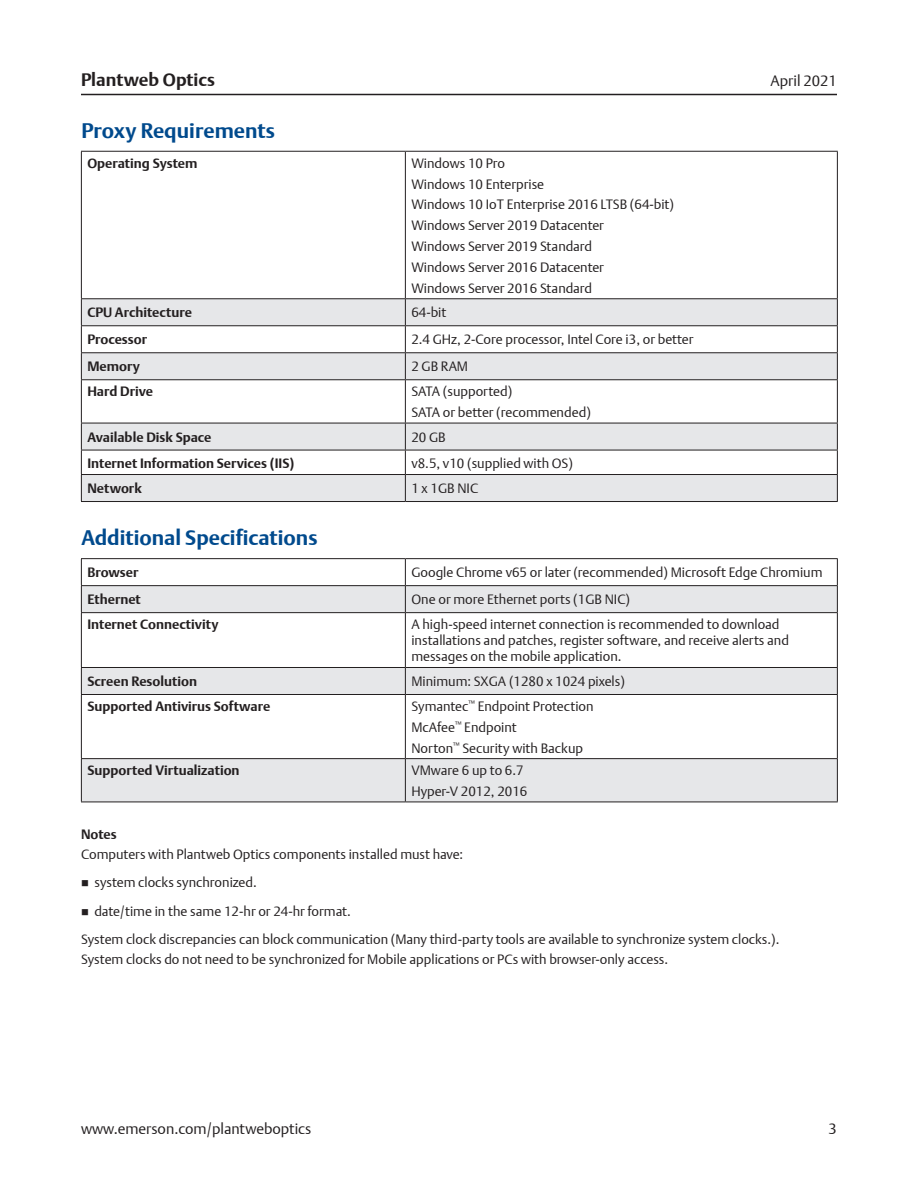
<style>
.page{position:relative;width:918px;height:1188px;background:#fff}
.page>*{position:absolute;margin:0;border:0;box-sizing:border-box;transform-origin:0 0}
.Subhead_1{font:700 21px "DTL Argo T";color:#004a8d}
.t1{font:700 18px "DTL Argo T";color:#231f20}
.t2{font:15px "DTL Argo T Light";color:#231f20}
.Table_Text{font:13.5px/16.2px "DTL Argo T Light";color:#231f20}
.Body_Text{font:13.5px/19.5px "DTL Argo T Light";color:#231f20}
.Table_Text-2{font:700 13.5px "DTL Argo T";color:#231f20}
.s1{font-family:"DTL Argo T";font-weight:700}
</style>
<div class="page">
<hr style="left:81px;top:94px;width:756px;height:1px;background:#231f20">
<svg style="left:82px;top:299px;width:755px;height:202px;fill:#e6e7e9"></svg>
<hr style="left:81px;top:151px;width:324px;height:1px;background:#231f20">
<hr style="left:81px;top:152px;width:1px;height:146px;background:#231f20">
<hr style="left:405px;top:151px;width:433px;height:1px;background:#231f20">
<hr style="left:405px;top:152px;width:1px;height:146px;background:#231f20">
<hr style="left:837px;top:152px;width:1px;height:146px;background:#231f20">
<hr style="left:81px;top:298px;width:324px;height:1px;background:#231f20">
<hr style="left:405px;top:298px;width:433px;height:1px;background:#231f20">
<hr style="left:81px;top:325px;width:324px;height:1px;background:#231f20">
<hr style="left:405px;top:325px;width:433px;height:1px;background:#231f20">
<hr style="left:81px;top:352px;width:324px;height:1px;background:#231f20">
<svg style="left:81px;top:299px;width:1px;height:80px"></svg>
<hr style="left:405px;top:352px;width:433px;height:1px;background:#231f20">
<svg style="left:405px;top:299px;width:1px;height:80px"></svg>
<svg style="left:837px;top:299px;width:1px;height:80px"></svg>
<hr style="left:81px;top:379px;width:324px;height:1px;background:#231f20">
<hr style="left:81px;top:380px;width:1px;height:43px;background:#231f20">
<hr style="left:405px;top:379px;width:433px;height:1px;background:#231f20">
<hr style="left:405px;top:380px;width:1px;height:43px;background:#231f20">
<hr style="left:837px;top:380px;width:1px;height:43px;background:#231f20">
<hr style="left:81px;top:423px;width:324px;height:1px;background:#231f20">
<hr style="left:405px;top:423px;width:433px;height:1px;background:#231f20">
<hr style="left:81px;top:450px;width:324px;height:1px;background:#231f20">
<hr style="left:405px;top:450px;width:433px;height:1px;background:#231f20">
<hr style="left:81px;top:474px;width:324px;height:1px;background:#231f20">
<svg style="left:81px;top:423px;width:1px;height:78px"></svg>
<hr style="left:405px;top:474px;width:433px;height:1px;background:#231f20">
<svg style="left:405px;top:423px;width:1px;height:78px"></svg>
<svg style="left:837px;top:423px;width:1px;height:78px"></svg>
<hr style="left:81px;top:501px;width:324px;height:1px;background:#231f20">
<hr style="left:405px;top:501px;width:433px;height:1px;background:#231f20">
<svg style="left:82px;top:586px;width:755px;height:216px"></svg>
<hr style="left:81px;top:558px;width:324px;height:1px;background:#231f20">
<hr style="left:405px;top:558px;width:433px;height:1px;background:#231f20">
<hr style="left:81px;top:585px;width:324px;height:1px;background:#231f20">
<svg style="left:81px;top:559px;width:1px;height:53px"></svg>
<hr style="left:405px;top:585px;width:433px;height:1px;background:#231f20">
<svg style="left:405px;top:559px;width:1px;height:53px"></svg>
<svg style="left:837px;top:559px;width:1px;height:53px"></svg>
<hr style="left:81px;top:612px;width:324px;height:1px;background:#231f20">
<hr style="left:81px;top:613px;width:1px;height:54px;background:#231f20">
<hr style="left:405px;top:612px;width:433px;height:1px;background:#231f20">
<hr style="left:405px;top:613px;width:1px;height:54px;background:#231f20">
<hr style="left:837px;top:613px;width:1px;height:54px;background:#231f20">
<hr style="left:81px;top:667px;width:324px;height:1px;background:#231f20">
<svg style="left:81px;top:668px;width:1px;height:26px"></svg>
<hr style="left:405px;top:667px;width:433px;height:1px;background:#231f20">
<svg style="left:405px;top:668px;width:1px;height:26px"></svg>
<svg style="left:837px;top:668px;width:1px;height:26px"></svg>
<hr style="left:81px;top:694px;width:324px;height:1px;background:#231f20">
<hr style="left:81px;top:695px;width:1px;height:63px;background:#231f20">
<hr style="left:405px;top:694px;width:433px;height:1px;background:#231f20">
<hr style="left:405px;top:695px;width:1px;height:63px;background:#231f20">
<hr style="left:837px;top:695px;width:1px;height:63px;background:#231f20">
<hr style="left:81px;top:758px;width:324px;height:1px;background:#231f20">
<hr style="left:81px;top:759px;width:1px;height:43px;background:#231f20">
<hr style="left:405px;top:758px;width:433px;height:1px;background:#231f20">
<hr style="left:405px;top:759px;width:1px;height:43px;background:#231f20">
<hr style="left:837px;top:759px;width:1px;height:43px;background:#231f20">
<hr style="left:81px;top:802px;width:324px;height:1px;background:#231f20">
<hr style="left:405px;top:802px;width:433px;height:1px;background:#231f20">
<h2 class="t1" style="left:81px;top:69px;width:136px">Plantweb Optics</h2>
<p class="t2" style="left:770px;top:72px;width:68px">April 2021</p>
<p class="Subhead_1" style="left:81px;top:118px;width:195px">Proxy Requirements</p>
<p class="Table_Text-2" style="left:87px;top:155px;width:112px">Operating System</p>
<p class="Table_Text" style="left:411px;top:155px;width:95px">Windows 10 Pro</p>
<p class="Table_Text" style="left:411px;top:176px;width:134px">Windows 10 Enterprise</p>
<p class="Table_Text" style="left:411px;top:196px;width:264px">Windows 10 IoT Enterprise 2016 LTSB (64-bit)</p>
<p class="Table_Text" style="left:411px;top:217px;width:194px">Windows Server 2019 Datacenter</p>
<p class="Table_Text" style="left:411px;top:238px;width:182px">Windows Server 2019 Standard</p>
<p class="Table_Text" style="left:411px;top:259px;width:194px">Windows Server 2016 Datacenter</p>
<p class="Table_Text" style="left:411px;top:280px;width:182px">Windows Server 2016 Standard</p>
<p class="Table_Text-2" style="left:87px;top:305px;width:106px">CPU Architecture</p>
<p class="Table_Text" style="left:411px;top:304px;width:37px">64-bit</p>
<p class="Table_Text-2" style="left:87px;top:332px;width:61px">Processor</p>
<p class="Table_Text" style="left:411px;top:331px;width:284px">2.4 GHz, 2-Core processor, Intel Core i3, or better</p>
<p class="Table_Text-2" style="left:87px;top:359px;width:54px">Memory</p>
<p class="Table_Text" style="left:411px;top:358px;width:58px">2 GB RAM</p>
<p class="Table_Text-2" style="left:87px;top:383px;width:67px">Hard Drive</p>
<p class="Table_Text" style="left:411px;top:383px;width:103px">SATA (supported)</p>
<p class="Table_Text" style="left:411px;top:404px;width:181px">SATA or better (recommended)</p>
<p class="Table_Text-2" style="left:87px;top:429px;width:126px">Available Disk Space</p>
<p class="Table_Text" style="left:411px;top:429px;width:36px">20 GB</p>
<p class="Table_Text-2" style="left:87px;top:455px;width:209px">Internet Information Services (IIS)</p>
<p class="Table_Text" style="left:411px;top:455px;width:163px">v8.5, v10 (supplied with OS)</p>
<p class="Table_Text-2" style="left:87px;top:480px;width:56px">Network</p>
<p class="Table_Text" style="left:411px;top:480px;width:68px">1 x 1GB NIC</p>
<p class="Subhead_1" style="left:81px;top:525px;width:238px">Additional Specifications</p>
<p class="Table_Text-2" style="left:87px;top:565px;width:53px">Browser</p>
<p class="Table_Text" style="left:411px;top:564px;width:413px">Google Chrome v65 or later (recommended) Microsoft Edge Chromium</p>
<p class="Table_Text-2" style="left:87px;top:592px;width:55px">Ethernet</p>
<p class="Table_Text" style="left:411px;top:591px;width:220px">One or more Ethernet ports (1GB NIC)</p>
<p class="Table_Text-2" style="left:87px;top:616px;width:133px">Internet Connectivity</p>
<p class="Table_Text" style="left:411px;top:616px;width:379px">A high-speed internet connection is recommended to download installations and patches, register software, and receive alerts and messages on the mobile application.</p>
<p class="Table_Text-2" style="left:87px;top:673px;width:111px">Screen Resolution</p>
<p class="Table_Text" style="left:411px;top:673px;width:215px">Minimum: SXGA (1280 x 1024 pixels)</p>
<p class="Table_Text-2" style="left:87px;top:698px;width:185px">Supported Antivirus Software</p>
<p class="Table_Text" style="left:411px;top:698px;width:184px">Symantec<sup>™</sup> Endpoint Protection</p>
<p class="Table_Text" style="left:411px;top:719px;width:107px">McAfee<sup>™</sup> Endpoint</p>
<p class="Table_Text" style="left:411px;top:740px;width:173px">Norton<sup>™</sup> Security with Backup</p>
<p class="Table_Text-2" style="left:87px;top:762px;width:154px">Supported Virtualization</p>
<p class="Table_Text" style="left:411px;top:762px;width:114px">VMware 6 up to 6.7</p>
<p class="Table_Text" style="left:411px;top:783px;width:118px">Hyper-V 2012, 2016</p>
<p class="Body_Text" style="left:81px;top:825px;width:384px"><span class="s1">Notes<br></span>Computers with Plantweb Optics components installed must have:</p>
<p class="Body_Text" style="left:94px;top:873px;width:164px">system clocks synchronized.</p>
<p class="Body_Text" style="left:94px;top:901px;width:258px">date/time in the same 12-hr or 24-hr format.</p>
<p class="Body_Text" style="left:81px;top:930px;width:700px">System clock discrepancies can block communication (Many third-party tools are available to synchronize system clocks.).<br>System clocks do not need to be synchronized for Mobile applications or PCs with browser-only access.</p>
<p class="t2" style="left:81px;top:1120px;width:232px">www.emerson.com/plantweboptics</p>
<p class="t2" style="left:829px;top:1120px;width:10px">3</p>
</div>
